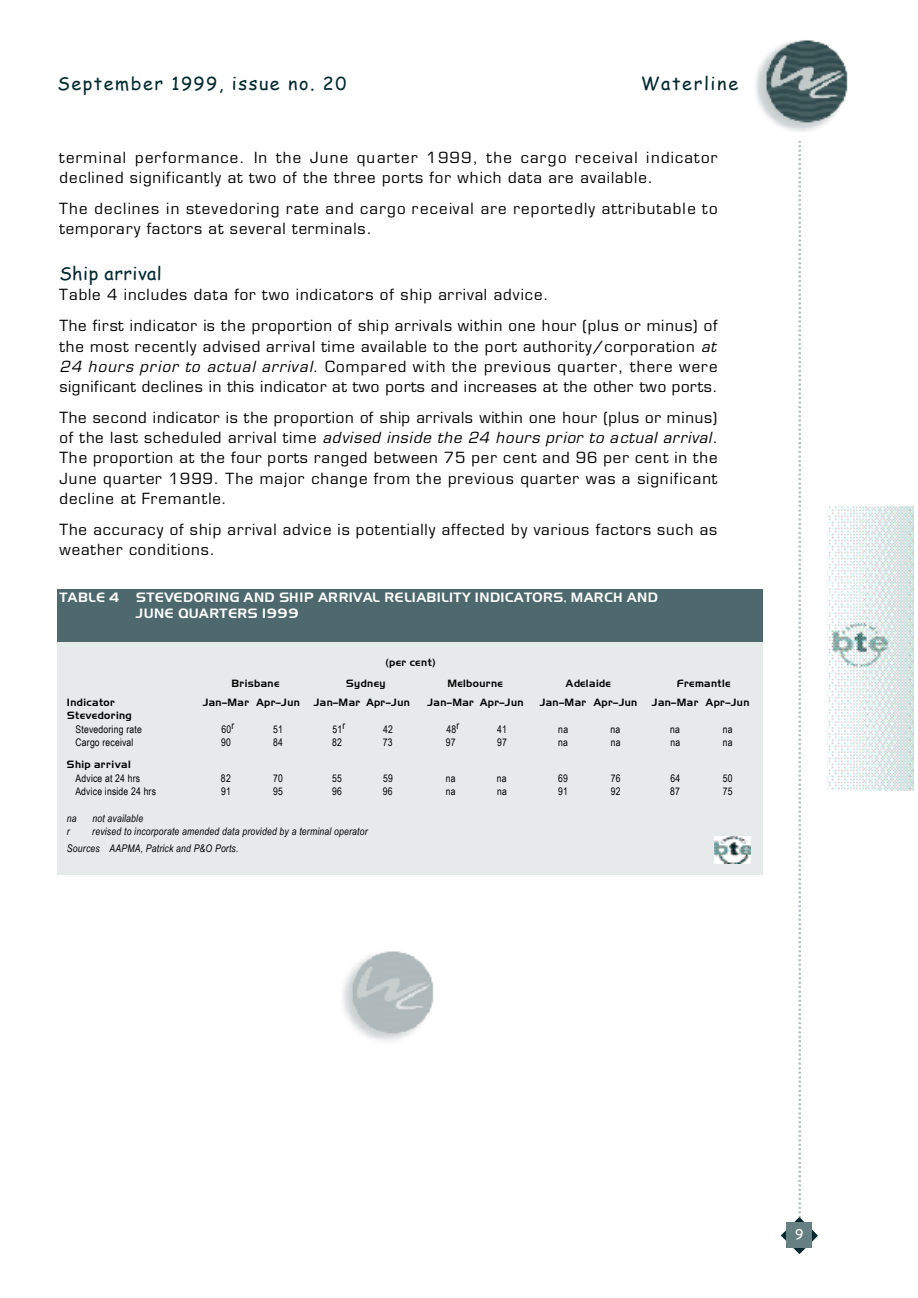
<style>
.page{position:relative;width:918px;height:1298px;background:#fff}
.page>*{position:absolute;margin:0;border:0;box-sizing:border-box;transform-origin:0 0}
.t1{font:18px "Comic Sans MS";letter-spacing:.085em;color:#00292f}
.t2{font:18px "Comic Sans MS";letter-spacing:.025em;color:#00292f}
.t3{font:15px/20.2px "Eurostile";letter-spacing:.075em;color:#000}
.t4{font:15px/30.8px "Eurostile";letter-spacing:.05em;color:#000}
.t5{font:13.5px/16.2px "Slicker";letter-spacing:.03em;color:#fff}
.t6{font:13.5px "Comic Sans MS";color:#fff}
.t7{font:10.5px "Slicker";letter-spacing:.035em;color:#000}
.t8{font:10.5px "Arial Narrow";letter-spacing:.02em;color:#000}
.t9{font:italic 10.5px/16.2px "Arial Narrow";letter-spacing:.02em;color:#000}
.s1{font-style:italic}
</style>
<div class="page">
<img style="left:798px;top:141px;width:3px;height:546px">
<img style="left:798px;top:689px;width:3px;height:528px">
<img style="left:343px;top:951px;width:91px;height:90px">
<img style="left:756px;top:40px;width:92px;height:92px">
<img style="left:782px;top:1217px;width:36px;height:36px">
<div style="left:786px;top:1222px;width:26px;height:26px;background:#667f82"></div>
<img style="left:827px;top:506px;width:87px;height:284px">
<div style="left:58px;top:603px;width:705px;height:271px;background:#e6eaea"></div>
<div style="left:58px;top:589px;width:705px;height:53px;background:#4d696e"></div>
<img style="left:714px;top:836px;width:36px;height:27px">
<p class="t1" style="left:57px;top:70px;width:291px">September 1999, issue no. 20</p>
<p class="t1" style="left:641px;top:70px;width:99px">W a t e r l i n e</p>
<p class="t3" style="left:59px;top:149px;width:660px">terminal performance. In the June quarter 1999, the cargo receival indicator declined significantly at two of the three ports for which data are available.</p>
<p class="t3" style="left:59px;top:200px;width:660px">The declines in stevedoring rate and cargo receival are reportedly attributable to temporary factors at several terminals.</p>
<p class="t2" style="left:59px;top:260px;width:104px">Ship arrival</p>
<p class="t4" style="left:59px;top:281px;width:660px">Table 4 includes data for two indicators of ship arrival advice.<br>The first indicator is the proportion of ship arrivals within one hour (plus or minus) of</p>
<p class="t3" style="left:59px;top:337px;width:660px;text-align:justify">the most recently advised arrival time available to the port authority/corporation <span class="s1">a t 24 hours prior to actual arrival</span>. Compared with the previous quarter, there were significant declines in this indicator at two ports and increases at the other two ports.</p>
<p class="t3" style="left:59px;top:409px;width:660px;text-align:justify">The second indicator is the proportion of ship arrivals within one hour (plus or minus) of the last scheduled arrival time <span class="s1">advised inside the 24 hours prior to actual arrival</span>.<br>The proportion at the four ports ranged between 75 per cent and 96 per cent in the June quarter 1999. The major change from the previous quarter was a significant decline at Fremantle.</p>
<p class="t4" style="left:59px;top:521px;width:659px;line-height:20.2px">The accuracy of ship arrival advice is potentially affected by various factors such as weather conditions.</p>
<p class="t5" style="left:136px;top:589px;width:524px;text-indent:-76px">TABLE 4 STEVEDORING AND SHIP ARRIVAL RELIABILITY INDICATORS, MARCH AND<br>JUNE QUARTERS 1999</p>
<p class="t7" style="left:385px;top:657px;width:52px">(per cent)</p>
<p class="t7" style="left:231px;top:678px;width:49px">B r i s b a n e</p>
<p class="t7" style="left:346px;top:678px;width:41px">S y d n e y</p>
<p class="t7" style="left:447px;top:678px;width:57px">M e l b o u r n e</p>
<p class="t7" style="left:566px;top:678px;width:46px">Adelaide</p>
<p class="t7" style="left:677px;top:678px;width:55px">F r e m a n t l e</p>
<p class="t7" style="left:67px;top:697px;width:50px">I n d i c a t o r</p>
<p class="t7" style="left:203px;top:697px;width:99px">J a n – M a r A p r – J u n</p>
<p class="t7" style="left:314px;top:697px;width:98px">J a n – M a r A p r – J u n</p>
<p class="t7" style="left:428px;top:697px;width:98px">J a n – M a r A p r – J u n</p>
<p class="t7" style="left:540px;top:697px;width:99px">J a n – M a r A p r – J u n</p>
<p class="t7" style="left:652px;top:697px;width:99px">J a n – M a r A p r – J u n</p>
<p class="t7" style="left:67px;top:710px;width:66px">S t e v e d o r i n g</p>
<p class="t8" style="left:76px;top:723px;width:68px">Stevedoring rate</p>
<p class="t8" style="left:222px;top:723px;width:14px">6 0r</p>
<p class="t8" style="left:273px;top:723px;width:11px">5 1</p>
<p class="t8" style="left:333px;top:723px;width:14px">5 1r</p>
<p class="t8" style="left:383px;top:723px;width:11px">4 2</p>
<p class="t8" style="left:447px;top:723px;width:14px">4 8r</p>
<p class="t8" style="left:497px;top:723px;width:11px">4 1</p>
<p class="t8" style="left:558px;top:723px;width:11px">n a</p>
<p class="t8" style="left:610px;top:723px;width:11px">n a</p>
<p class="t8" style="left:670px;top:723px;width:11px">n a</p>
<p class="t8" style="left:723px;top:723px;width:11px">n a</p>
<p class="t8" style="left:76px;top:736px;width:59px">Cargo receival</p>
<p class="t8" style="left:221px;top:736px;width:11px">9 0</p>
<p class="t8" style="left:273px;top:736px;width:11px">8 4</p>
<p class="t8" style="left:332px;top:736px;width:11px">8 2</p>
<p class="t8" style="left:383px;top:736px;width:11px">7 3</p>
<p class="t8" style="left:446px;top:736px;width:11px">9 7</p>
<p class="t8" style="left:497px;top:736px;width:11px">9 7</p>
<p class="t8" style="left:558px;top:736px;width:11px">n a</p>
<p class="t8" style="left:611px;top:736px;width:11px">n a</p>
<p class="t8" style="left:670px;top:736px;width:11px">n a</p>
<p class="t8" style="left:723px;top:736px;width:11px">n a</p>
<p class="t7" style="left:67px;top:760px;width:65px">Ship arrival</p>
<p class="t8" style="left:76px;top:772px;width:66px">Advice at 24 hrs</p>
<p class="t8" style="left:221px;top:772px;width:11px">8 2</p>
<p class="t8" style="left:273px;top:772px;width:11px">7 0</p>
<p class="t8" style="left:332px;top:772px;width:11px">5 5</p>
<p class="t8" style="left:383px;top:772px;width:11px">5 9</p>
<p class="t8" style="left:446px;top:772px;width:11px">n a</p>
<p class="t8" style="left:497px;top:772px;width:11px">n a</p>
<p class="t8" style="left:558px;top:772px;width:11px">6 9</p>
<p class="t8" style="left:611px;top:772px;width:11px">7 6</p>
<p class="t8" style="left:670px;top:772px;width:11px">6 4</p>
<p class="t8" style="left:723px;top:772px;width:11px">5 0</p>
<p class="t8" style="left:75px;top:785px;width:82px">Advice inside 24 hrs</p>
<p class="t8" style="left:221px;top:785px;width:11px">9 1</p>
<p class="t8" style="left:273px;top:785px;width:11px">9 5</p>
<p class="t8" style="left:332px;top:785px;width:11px">9 6</p>
<p class="t8" style="left:383px;top:785px;width:11px">9 6</p>
<p class="t8" style="left:446px;top:785px;width:11px">n a</p>
<p class="t8" style="left:497px;top:785px;width:11px">n a</p>
<p class="t8" style="left:558px;top:785px;width:11px">9 1</p>
<p class="t8" style="left:611px;top:785px;width:11px">9 2</p>
<p class="t8" style="left:670px;top:785px;width:11px">8 7</p>
<p class="t8" style="left:723px;top:785px;width:11px">7 5</p>
<p class="t9" style="left:67px;top:810px;width:11px">n a</p>
<p class="t9" style="left:92px;top:810px;width:52px">not available</p>
<p class="t9" style="left:67px;top:823px;width:4px">r</p>
<p class="t9" style="left:67px;top:823px;width:302px;text-indent:25px">revised to incorporate amended data provided by a terminal operator<br>S o u r c e s AAPMA, Patrick and P&amp;O Ports.</p>
<p class="t6" style="left:795px;top:1223px;width:10px">9</p>
</div>
